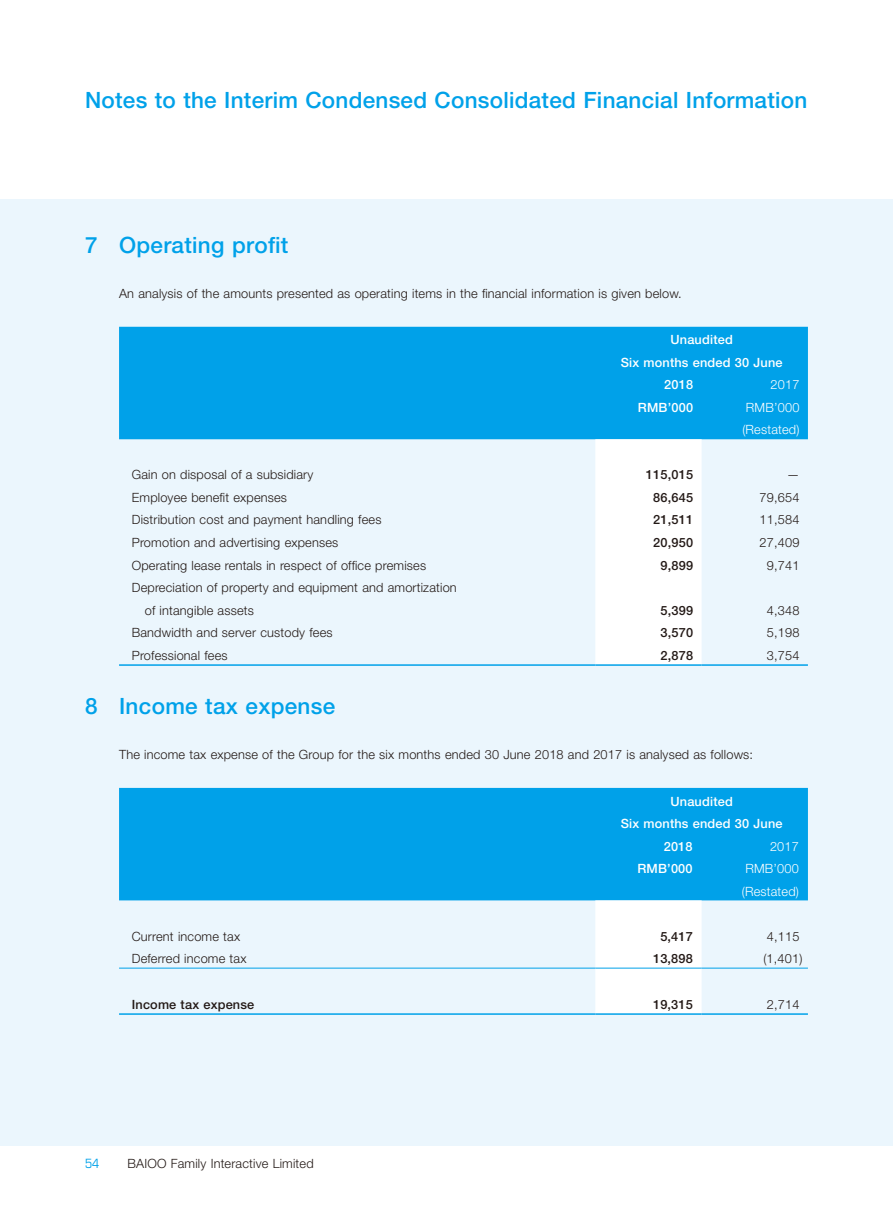
<style>
.page{position:relative;width:893px;height:1212px;background:#fff}
.page>*{position:absolute;margin:0;border:0;box-sizing:border-box;transform-origin:0 0}
.t1{font:500 22.5px "Helvetica Neue";letter-spacing:.01em;color:#00a1e9}
.t2{font:300 12.75px/22.5px "Helvetica Neue";letter-spacing:.015em;color:#231916}
.t3{font:500 12.75px "Helvetica Neue";letter-spacing:.015em;color:#fff}
.t4{font:500 12.75px "Helvetica Neue";letter-spacing:.015em;color:#231916}
.t5{font:300 12.75px/22.5px "Helvetica Neue";letter-spacing:.015em;color:#fff}
.t6{font:condensed 12.75px "Eurostile";color:#00a1e9}
</style>
<div class="page">
<div style="left:0;top:200px;width:893px;height:946px;background:#ebf6fd"></div>
<div style="left:119px;top:327px;width:689px;height:112px;background:#00a1e9"></div>
<div style="left:595px;top:439px;width:107px;height:225px;background:#fff"></div>
<hr style="left:119px;top:664px;width:476px;height:2px;background:#00a1e9">
<hr style="left:595px;top:664px;width:107px;height:2px;background:#00a1e9">
<hr style="left:702px;top:664px;width:106px;height:2px;background:#00a1e9">
<div style="left:119px;top:788px;width:689px;height:112px;background:#00a1e9"></div>
<div style="left:595px;top:900px;width:107px;height:113px;background:#fff"></div>
<hr style="left:119px;top:968px;width:476px;height:1px;background:#00a1e9">
<hr style="left:595px;top:968px;width:107px;height:1px;background:#00a1e9">
<hr style="left:702px;top:968px;width:106px;height:1px;background:#00a1e9">
<hr style="left:119px;top:1013px;width:476px;height:2px;background:#00a1e9">
<hr style="left:595px;top:1013px;width:107px;height:2px;background:#00a1e9">
<hr style="left:702px;top:1013px;width:106px;height:2px;background:#00a1e9">
<h1 class="t1" style="left:85px;top:86px;width:724px">Notes to the Interim Condensed Consolidated Financial Information</h1>
<h1 class="t1" style="left:85px;top:232px;width:205px">7 Operating profit</h1>
<p class="t2" style="left:119px;top:282px;width:564px">An analysis of the amounts presented as operating items in the financial information is given below.</p>
<p class="t3" style="left:670px;top:332px;width:64px">Unaudited</p>
<p class="t3" style="left:621px;top:355px;width:163px">Six months ended 30 June</p>
<p class="t3" style="left:664px;top:377px;width:30px">2018</p>
<p class="t5" style="left:770px;top:373px;width:30px">2017</p>
<p class="t3" style="left:638px;top:400px;width:57px">RMB’000</p>
<p class="t5" style="left:742px;top:396px;width:59px">RMB’000 (Restated)</p>
<p class="t2" style="left:132px;top:463px;width:183px">Gain on disposal of a subsidiary</p>
<p class="t4" style="left:646px;top:467px;width:49px">115,015</p>
<p class="t2" style="left:787px;top:463px;width:14px">—</p>
<p class="t2" style="left:132px;top:486px;width:157px">Employee benefit expenses</p>
<p class="t4" style="left:653px;top:490px;width:41px">86,645</p>
<p class="t2" style="left:759px;top:486px;width:41px">79,654</p>
<p class="t2" style="left:132px;top:508px;width:251px">Distribution cost and payment handling fees</p>
<p class="t4" style="left:653px;top:512px;width:41px">21,511</p>
<p class="t2" style="left:759px;top:508px;width:41px">11,584</p>
<p class="t2" style="left:132px;top:531px;width:208px">Promotion and advertising expenses</p>
<p class="t4" style="left:653px;top:535px;width:41px">20,950</p>
<p class="t2" style="left:759px;top:531px;width:41px">27,409</p>
<p class="t2" style="left:132px;top:553px;width:296px">Operating lease rentals in respect of office premises</p>
<p class="t4" style="left:660px;top:557px;width:34px">9,899</p>
<p class="t2" style="left:767px;top:553px;width:34px">9,741</p>
<p class="t2" style="left:145px;top:576px;width:314px;text-indent:-13px">Depreciation of property and equipment and amortization of intangible assets</p>
<p class="t4" style="left:660px;top:602px;width:34px">5,399</p>
<p class="t2" style="left:767px;top:598px;width:34px">4,348</p>
<p class="t2" style="left:132px;top:621px;width:202px">Bandwidth and server custody fees</p>
<p class="t4" style="left:660px;top:625px;width:34px">3,570</p>
<p class="t2" style="left:767px;top:621px;width:34px">5,198</p>
<p class="t2" style="left:132px;top:643px;width:97px">Professional fees</p>
<p class="t4" style="left:660px;top:647px;width:34px">2,878</p>
<p class="t2" style="left:767px;top:643px;width:34px">3,754</p>
<h1 class="t1" style="left:85px;top:693px;width:252px">8 Income tax expense</h1>
<p class="t2" style="left:119px;top:743px;width:636px">The income tax expense of the Group for the six months ended 30 June 2018 and 2017 is analysed as follows:</p>
<p class="t3" style="left:670px;top:793px;width:64px">Unaudited</p>
<p class="t3" style="left:621px;top:816px;width:163px">Six months ended 30 June</p>
<p class="t3" style="left:664px;top:838px;width:30px">2018</p>
<p class="t5" style="left:770px;top:834px;width:30px">2017</p>
<p class="t3" style="left:637px;top:861px;width:57px">RMB’000</p>
<p class="t5" style="left:742px;top:857px;width:59px">RMB’000 (Restated)</p>
<p class="t2" style="left:132px;top:924px;width:110px">Current income tax</p>
<p class="t4" style="left:660px;top:928px;width:34px">5,417</p>
<p class="t2" style="left:767px;top:924px;width:34px">4,115</p>
<p class="t2" style="left:132px;top:947px;width:116px">Deferred income tax</p>
<p class="t4" style="left:653px;top:951px;width:41px">13,898</p>
<p class="t2" style="left:763px;top:947px;width:41px">(1,401)</p>
<p class="t4" style="left:132px;top:996px;width:124px">Income tax expense</p>
<p class="t4" style="left:653px;top:996px;width:41px">19,315</p>
<p class="t2" style="left:767px;top:992px;width:34px">2,714</p>
<p class="t6" style="left:85px;top:1155px;width:16px">54</p>
<p class="t2" style="left:128px;top:1151px;width:188px">BAIOO Family Interactive Limited</p>
</div>
